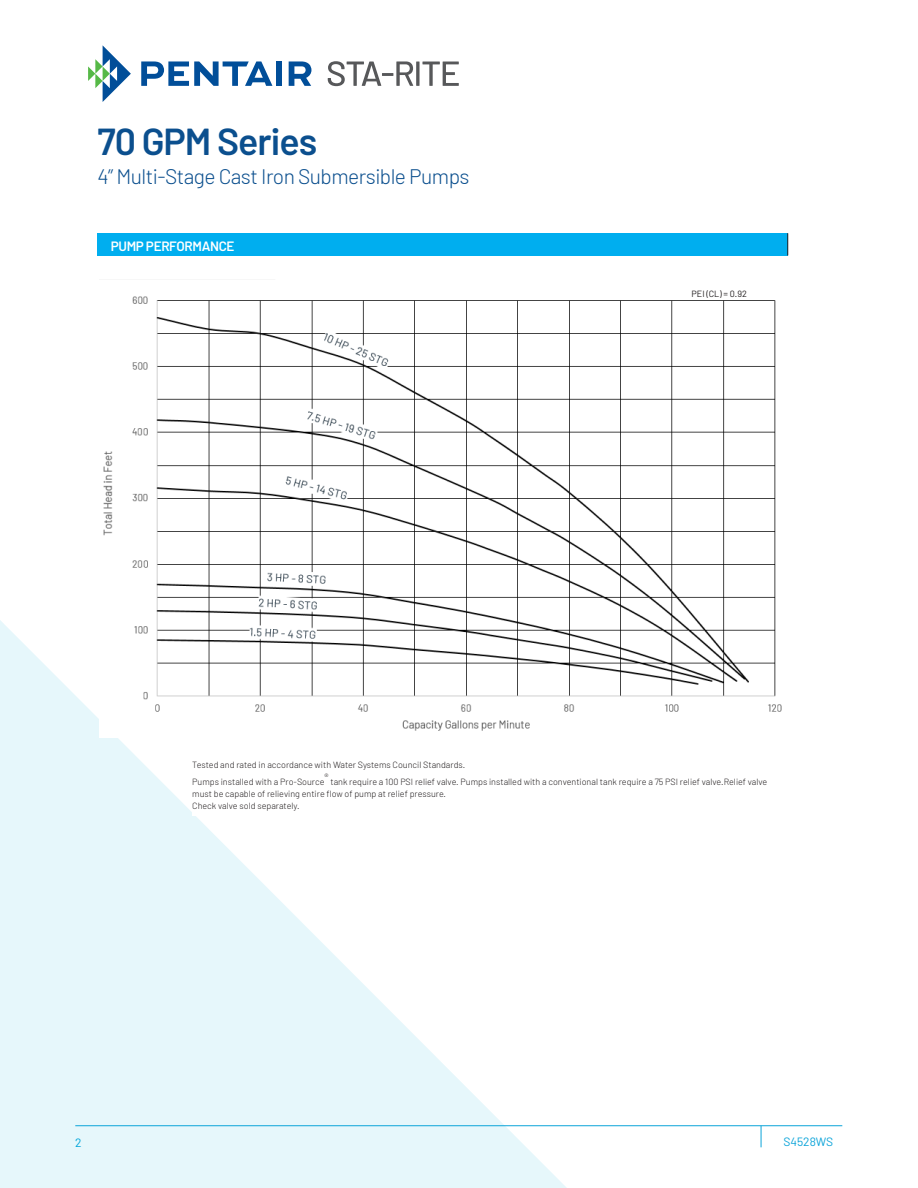
<style>
.page{position:relative;width:918px;height:1188px;background:#fff}
.page>*{position:absolute;margin:0;border:0;box-sizing:border-box;transform-origin:0 0}
.t1{font:600 37.5px "Barlow";letter-spacing:-.025em;color:#0b4f8e}
.t2{font:300 21px "Barlow";letter-spacing:-.025em;color:#0b4f8e}
.ChartHeadsNEW{font:600 13.5px "Barlow";letter-spacing:-.025em;color:#fff}
.t3{font:12px "Barlow";color:#0ca4d9}
.t4{font:12px "Barlow";color:#00a5da}
.caption_NEW{font:300 9px/12px "Barlow";color:#231f20}
.t5{font:9px "Barlow";color:#231f20}
</style>
<div class="page">
<svg style="left:0;top:620px;width:594px;height:568px;fill:#e6f7fb"></svg>
<hr style="left:75px;top:1125px;width:767px;height:1px;background:#0ca4d9">
<svg style="left:761px;top:1126px;width:1px;height:21px"></svg>
<svg style="left:328px;top:61px;width:131px;height:25px"></svg>
<svg style="left:88px;top:45px;width:43px;height:57px"></svg>
<svg style="left:141px;top:61px;width:131px;height:25px"></svg>
<div style="left:276px;top:61px;width:6px;height:25px;background:#014e99"></div>
<svg style="left:289px;top:61px;width:22px;height:25px"></svg>
<div style="left:192px;top:759px;width:589px;height:57px;background:#fff"></div>
<div style="left:97px;top:233px;width:691px;height:22px;background:#00aeef"></div>
<svg style="left:787px;top:233px;width:1px;height:22px"></svg>
<img style="left:99px;top:296px;width:683px;height:442px">
<h1 class="t1" style="left:97px;top:118px;width:221px">70 GPM Series</h1>
<h2 class="t2" style="left:97px;top:164px;width:374px">4” Multi-Stage Cast Iron Submersible Pumps</h2>
<p class="ChartHeadsNEW" style="left:111px;top:238px;width:125px">PUMP PERFORMANCE</p>
<p class="t5" style="left:692px;top:288px;width:57px">PEI (CL) = 0.92</p>
<p class="caption_NEW" style="left:192px;top:759px;width:275px">Tested and rated in accordance with Water Systems Council Standards.</p>
<p class="caption_NEW" style="left:192px;top:775px;width:134px">Pumps installed with a Pro-Source</p>
<p class="caption_NEW" style="left:325px;top:771px;width:6px">®</p>
<p class="caption_NEW" style="left:192px;top:775px;width:577px;text-indent:138px">tank require a 100 PSI relief valve. Pumps installed with a conventional tank require a 75 PSI relief valve.Relief valve must be capable of relieving entire flow of pump at relief pressure.<br>Check valve sold separately.</p>
<h3 class="t4" style="left:75px;top:1136px;width:8px">2</h3>
<h3 class="t3" style="left:783px;top:1134px;width:51px">S4528WS</h3>
</div>
